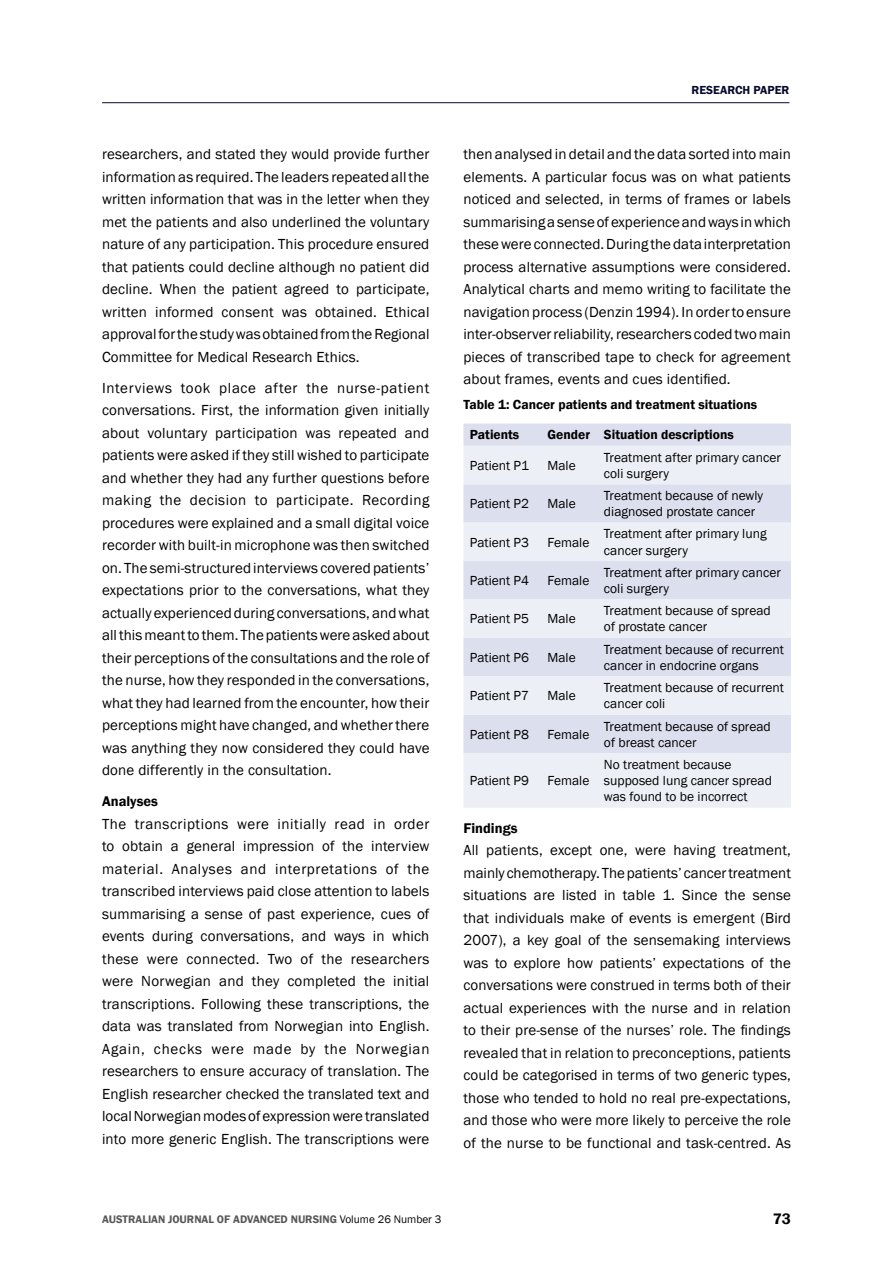
<style>
.page{position:relative;width:893px;height:1263px;background:#fff}
.page>*{position:absolute;margin:0;border:0;box-sizing:border-box;transform-origin:0 0}
.t1{font:600 15.6px "Franklin Gothic";color:#000}
.t2{font:15px/22.5px "Franklin Gothic";letter-spacing:.01em;color:#000;text-align:justify}
.t3{font:600 14.4px "Franklin Gothic";color:#000}
.t4{font:13.5px/16.2px "Franklin Gothic";color:#000}
.t5{font:600 13.5px "Franklin Gothic";color:#000}
.t6{font:600 12px "Franklin Gothic";color:#080a2d}
.t7{font:600 11.25px "Franklin Gothic";color:#58585a}
.s1{font-weight:400;color:#000}
</style>
<div class="page">
<hr style="left:102px;top:102px;width:687px;height:1px;background:#080a2d">
<div style="left:463px;top:424px;width:328px;height:22px;background:#dcdfed"></div>
<svg style="left:463px;top:446px;width:328px;height:362px;background:#e5e8f2"></svg>
<p class="t2" style="left:102px;top:143px;width:329px">researchers, and stated they would provide further information as required. The leaders repeated all the written information that was in the letter when they met the patients and also underlined the voluntary nature of any participation. This procedure ensured that patients could decline although no patient did decline. When the patient agreed to participate, written informed consent was obtained. Ethical approval for the study was obtained from the Regional Committee for Medical Research Ethics.</p>
<p class="t2" style="left:102px;top:377px;width:329px">Interviews took place after the nurse‑patient conversations. First, the information given initially about voluntary participation was repeated and patients were asked if they still wished to participate and whether they had any further questions before making the decision to participate. Recording procedures were explained and a small digital voice recorder with built‑in microphone was then switched on. The semi‑structured interviews covered patients’ expectations prior to the conversations, what they actually experienced during conversations, and what all this meant to them. The patients were asked about their perceptions of the consultations and the role of the nurse, how they responded in the conversations, what they had learned from the encounter, how their perceptions might have changed, and whether there was anything they now considered they could have done differently in the consultation.</p>
<p class="t3" style="left:102px;top:793px;width:58px">Analyses</p>
<p class="t2" style="left:102px;top:813px;width:329px">The transcriptions were initially read in order to obtain a general impression of the interview material. Analyses and interpretations of the transcribed interviews paid close attention to labels summarising a sense of past experience, cues of events during conversations, and ways in which these were connected. Two of the researchers were Norwegian and they completed the initial transcriptions. Following these transcriptions, the data was translated from Norwegian into English.<br>Again, checks were made by the Norwegian researchers to ensure accuracy of translation. The English researcher checked the translated text and local Norwegian modes of expression were translated into more generic English. The transcriptions were</p>
<p class="t6" style="left:691px;top:83px;width:99px">RESEARCH PAPER</p>
<p class="t2" style="left:463px;top:143px;width:329px">then analysed in detail and the data sorted into main elements. A particular focus was on what patients noticed and selected, in terms of frames or labels summarising a sense of experience and ways in which these were connected. During the data interpretation process alternative assumptions were considered.<br>Analytical charts and memo writing to facilitate the navigation process (Denzin 1994). In order to ensure inter‑observer reliability, researchers coded two main pieces of transcribed tape to check for agreement about frames, events and cues identified.</p>
<p class="t5" style="left:463px;top:396px;width:295px">Table 1: Cancer patients and treatment situations</p>
<p class="t5" style="left:470px;top:427px;width:51px">Patients</p>
<p class="t5" style="left:547px;top:427px;width:188px">Gender Situation descriptions</p>
<p class="t4" style="left:470px;top:457px;width:61px">Patient P1</p>
<p class="t4" style="left:547px;top:457px;width:30px">Male</p>
<p class="t4" style="left:604px;top:449px;width:178px">Treatment after primary cancer coli surgery</p>
<p class="t4" style="left:470px;top:496px;width:61px">Patient P2</p>
<p class="t4" style="left:547px;top:496px;width:30px">Male</p>
<p class="t4" style="left:604px;top:488px;width:161px">Treatment because of newly diagnosed prostate cancer</p>
<p class="t4" style="left:470px;top:534px;width:61px">Patient P3</p>
<p class="t4" style="left:547px;top:534px;width:43px">Female</p>
<p class="t4" style="left:604px;top:526px;width:164px">Treatment after primary lung cancer surgery</p>
<p class="t4" style="left:470px;top:573px;width:61px">Patient P4</p>
<p class="t4" style="left:547px;top:573px;width:43px">Female</p>
<p class="t4" style="left:604px;top:564px;width:178px">Treatment after primary cancer coli surgery</p>
<p class="t4" style="left:470px;top:611px;width:61px">Patient P5</p>
<p class="t4" style="left:547px;top:611px;width:30px">Male</p>
<p class="t4" style="left:604px;top:603px;width:168px">Treatment because of spread of prostate cancer</p>
<p class="t4" style="left:470px;top:649px;width:61px">Patient P6</p>
<p class="t4" style="left:547px;top:649px;width:30px">Male</p>
<p class="t4" style="left:604px;top:641px;width:181px">Treatment because of recurrent cancer in endocrine organs</p>
<p class="t4" style="left:470px;top:688px;width:61px">Patient P7</p>
<p class="t4" style="left:547px;top:688px;width:30px">Male</p>
<p class="t4" style="left:604px;top:680px;width:181px">Treatment because of recurrent cancer coli</p>
<p class="t4" style="left:470px;top:726px;width:61px">Patient P8</p>
<p class="t4" style="left:547px;top:726px;width:43px">Female</p>
<p class="t4" style="left:604px;top:718px;width:168px">Treatment because of spread of breast cancer</p>
<p class="t4" style="left:470px;top:773px;width:61px">Patient P9</p>
<p class="t4" style="left:547px;top:773px;width:43px">Female</p>
<p class="t4" style="left:604px;top:757px;width:169px">No treatment because supposed lung cancer spread was found to be incorrect</p>
<p class="t3" style="left:463px;top:819px;width:55px">Findings</p>
<p class="t2" style="left:463px;top:839px;width:329px">All patients, except one, were having treatment, mainly chemotherapy. The patients’ cancer treatment situations are listed in table 1. Since the sense that individuals make of events is emergent (Bird 2007), a key goal of the sensemaking interviews was to explore how patients’ expectations of the conversations were construed in terms both of their actual experiences with the nurse and in relation to their pre‑sense of the nurses’ role. The findings revealed that in relation to preconceptions, patients could be categorised in terms of two generic types, those who tended to hold no real pre‑expectations, and those who were more likely to perceive the role of the nurse to be functional and task‑centred. As</p>
<p class="t7" style="left:102px;top:1213px;width:341px">AUSTRALIAN JOURNAL OF ADVANCED NURSING <span class="s1">Volume 26 Number 3</span></p>
<p class="t1" style="left:773px;top:1209px;width:20px">73</p>
</div>
